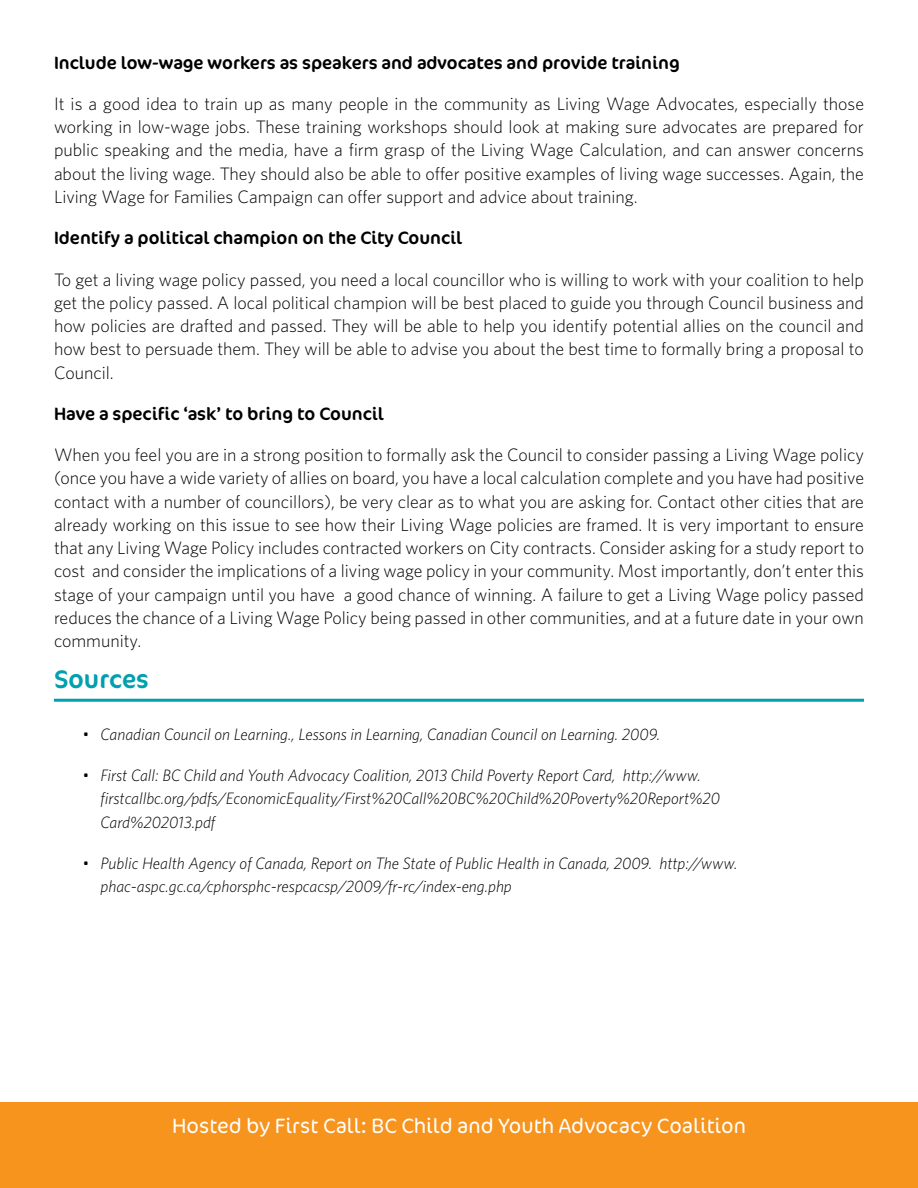
<style>
.page{position:relative;width:918px;height:1188px;background:#fff}
.page>*{position:absolute;margin:0;border:0;box-sizing:border-box;transform-origin:0 0}
.t1{font:25.5px "Cocon OT";color:#00a0af}
.t2{font:300 21px "Cocon OT";color:#fff}
.t3{font:300 18px/23.2px "Whitney";color:#000;text-align:justify}
.t4{font:18px "Cocon OT";color:#000}
.t5{font:italic 300 16.5px/23.2px "Whitney";color:#000}
</style>
<div class="page">
<hr style="left:54px;top:699px;width:810px;height:3px;background:#00a0af">
<div style="left:0;top:1102px;width:918px;height:86px;background:#f7941e"></div>
<p class="t4" style="left:54px;top:52px;width:627px">Include low-wage workers as speakers and advocates and provide training</p>
<p class="t3" style="left:54px;top:92px;width:812px">It is a good idea to train up as many people in the community as Living Wage Advocates, especially those working in low-wage jobs. These training workshops should look at making sure advocates are prepared for public speaking and the media, have a firm grasp of the Living Wage Calculation, and can answer concerns about the living wage. They should also be able to offer positive examples of living wage successes. Again, the Living Wage for Families Campaign can offer support and advice about training.</p>
<p class="t4" style="left:54px;top:228px;width:410px">Identify a political champion on the City Council</p>
<p class="t3" style="left:54px;top:267px;width:812px">To get a living wage policy passed, you need a local councillor who is willing to work with your coalition to help get the policy passed. A local political champion will be best placed to guide you through Council business and how policies are drafted and passed. They will be able to help you identify potential allies on the council and how best to persuade them. They will be able to advise you about the best time to formally bring a proposal to Council.</p>
<p class="t4" style="left:54px;top:403px;width:331px">Have a specific ‘ask’ to bring to Council</p>
<p class="t3" style="left:54px;top:443px;width:812px">When you feel you are in a strong position to formally ask the Council to consider passing a Living Wage policy (once you have a wide variety of allies on board, you have a local calculation complete and you have had positive contact with a number of councillors), be very clear as to what you are asking for. Contact other cities that are already working on this issue to see how their Living Wage policies are framed. It is very important to ensure that any Living Wage Policy includes contracted workers on City contracts. Consider asking for a study report to cost and consider the implications of a living wage policy in your community. Most importantly, don’t enter this stage of your campaign until you have a good chance of winning. A failure to get a Living Wage policy passed reduces the chance of a Living Wage Policy being passed in other communities, and at a future date in your own community.</p>
<h1 class="t1" style="left:54px;top:664px;width:96px">Sources</h1>
<p class="t5" style="left:82px;top:722px;width:579px">• Canadian Council on Learning., Lessons in Learning, Canadian Council on Learning. 2009.</p>
<p class="t5" style="left:101px;top:763px;width:621px;text-indent:-18px">• First Call: BC Child and Youth Advocacy Coalition, 2013 Child Poverty Report Card, http://www. firstcallbc.org/pdfs/EconomicEquality/First%20Call%20BC%20Child%20Poverty%20Report%20<br>Card%202013.pdf</p>
<p class="t5" style="left:101px;top:851px;width:638px;text-indent:-18px">• Public Health Agency of Canada, Report on The State of Public Health in Canada, 2009. http://www. phac-aspc.gc.ca/cphorsphc-respcacsp/2009/fr-rc/index-eng.php</p>
<p class="t2" style="left:172px;top:1114px;width:575px">Hosted by First Call: BC Child and Youth Advocacy Coalition</p>
</div>
